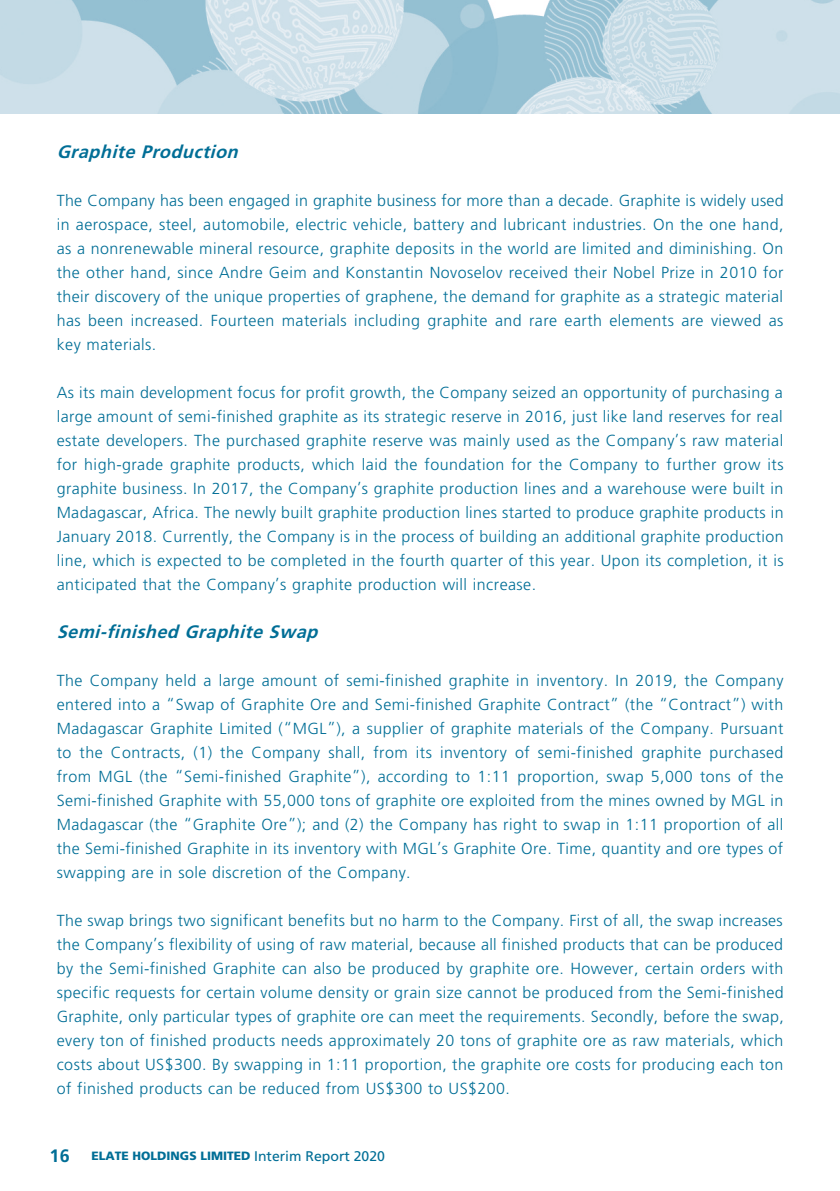
<style>
.page{position:relative;width:840px;height:1191px;background:#fff}
.page>*{position:absolute;margin:0;border:0;box-sizing:border-box;transform-origin:0 0}
.t1{font:italic 700 18px "Frutiger LT Std";color:#006e96}
.t2{font:300 16px/24px "Frutiger LT Std";letter-spacing:.03em;color:#006e96;text-align:justify}
.t3{font:900 12px "Frutiger LT Std";color:#006e96}
.s1{font-weight:700;font-size:18px}
.s2{font-weight:400;font-size:14px}
</style>
<div class="page">
<img style="left:0;top:0;width:840px;height:113px">
<p class="t1" style="left:57px;top:141px;width:188px">Graphite Production</p>
<p class="t2" style="left:57px;top:189px;width:728px">The Company has been engaged in graphite business for more than a decade. Graphite is widely used in aerospace, steel, automobile, electric vehicle, battery and lubricant industries. On the one hand, as a nonrenewable mineral resource, graphite deposits in the world are limited and diminishing. On the other hand, since Andre Geim and Konstantin Novoselov received their Nobel Prize in 2010 for their discovery of the unique properties of graphene, the demand for graphite as a strategic material has been increased. Fourteen materials including graphite and rare earth elements are viewed as key materials.</p>
<p class="t2" style="left:57px;top:381px;width:728px">As its main development focus for profit growth, the Company seized an opportunity of purchasing a large amount of semi-finished graphite as its strategic reserve in 2016, just like land reserves for real estate developers. The purchased graphite reserve was mainly used as the Company’s raw material for high-grade graphite products, which laid the foundation for the Company to further grow its graphite business. In 2017, the Company’s graphite production lines and a warehouse were built in Madagascar, Africa. The newly built graphite production lines started to produce graphite products in January 2018. Currently, the Company is in the process of building an additional graphite production line, which is expected to be completed in the fourth quarter of this year. Upon its completion, it is anticipated that the Company’s graphite production will increase.</p>
<p class="t1" style="left:57px;top:621px;width:267px">Semi-finished Graphite Swap</p>
<p class="t2" style="left:57px;top:669px;width:727px">The Company held a large amount of semi-finished graphite in inventory. In 2019, the Company entered into a “Swap of Graphite Ore and Semi-finished Graphite Contract” (the “Contract”) with Madagascar Graphite Limited (“MGL”), a supplier of graphite materials of the Company. Pursuant to the Contracts, (1) the Company shall, from its inventory of semi-finished graphite purchased from MGL (the “Semi-finished Graphite”), according to 1:11 proportion, swap 5,000 tons of the Semi-finished Graphite with 55,000 tons of graphite ore exploited from the mines owned by MGL in Madagascar (the “Graphite Ore”); and (2) the Company has right to swap in 1:11 proportion of all the Semi-finished Graphite in its inventory with MGL’s Graphite Ore. Time, quantity and ore types of swapping are in sole discretion of the Company.</p>
<p class="t2" style="left:57px;top:909px;width:728px">The swap brings two significant benefits but no harm to the Company. First of all, the swap increases the Company’s flexibility of using of raw material, because all finished products that can be produced by the Semi-finished Graphite can also be produced by graphite ore. However, certain orders with specific requests for certain volume density or grain size cannot be produced from the Semi-finished Graphite, only particular types of graphite ore can meet the requirements. Secondly, before the swap, every ton of finished products needs approximately 20 tons of graphite ore as raw materials, which costs about US$300. By swapping in 1:11 proportion, the graphite ore costs for producing each ton of finished products can be reduced from US$300 to US$200.</p>
<p class="t3" style="left:50px;top:1148px;width:336px"><span class="s1">16</span> ELATE HOLDINGS LIMITED <span class="s2">Interim Report 2020</span></p>
</div>
